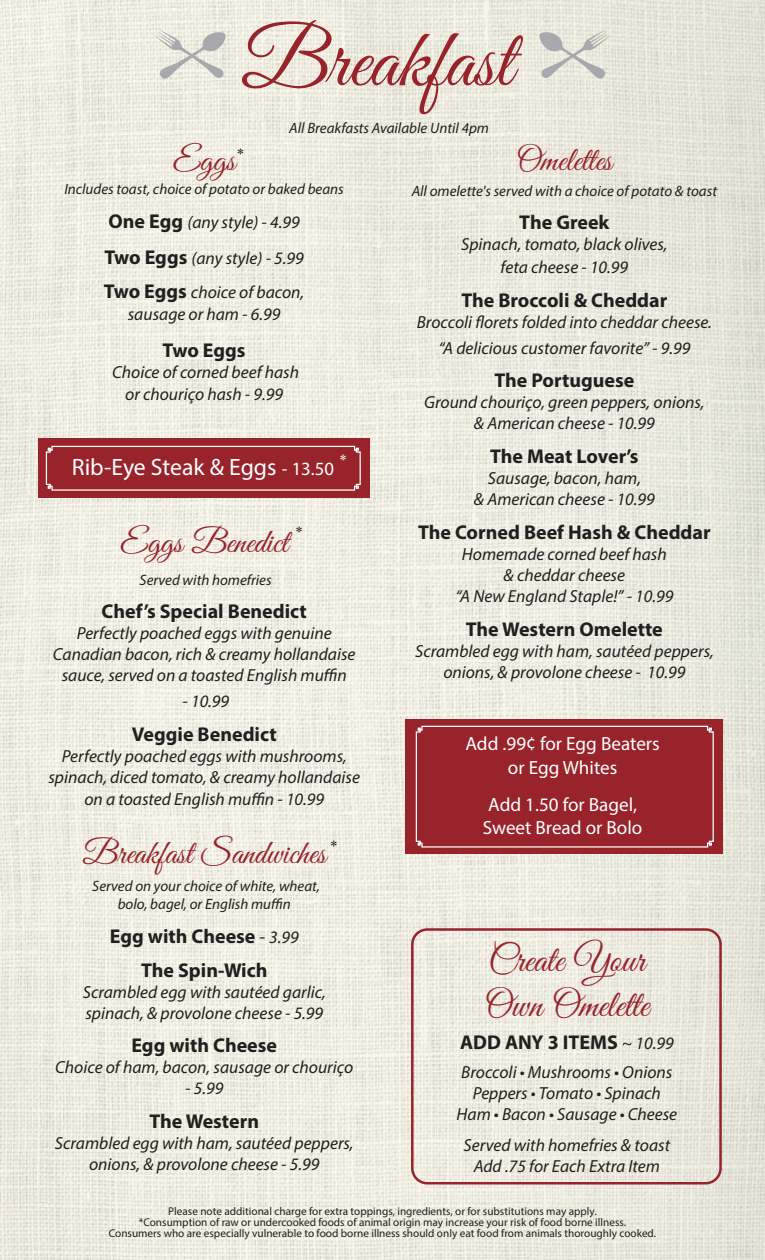
<style>
.page{position:relative;width:765px;height:1260px;background:#fff}
.page>*{position:absolute;margin:0;border:0;box-sizing:border-box;transform-origin:0 0}
.t1{font:83.25px "Great Vibes";color:#98232b}
.t2{font:37.5px/45px "Great Vibes";color:#98232b}
.t3{font:33.75px "Great Vibes";color:#98232b}
.t4{font:23.75px "Myriad Pro";color:#fff}
.t5{font:700 20px "Myriad Pro";color:#231f20}
.t6{font:19.12px/23.5px "Myriad Pro";color:#fff;text-align:center}
.t7{font:italic 17.5px/21px "Myriad Pro";color:#231f20;text-align:center}
.t8{font:italic 15px/18px "Myriad Pro";color:#231f20;text-align:center}
.t9{font:15px "Times New Roman";color:#231f20}
.t10{font:15px "Times New Roman";color:#fff}
.t11{font:11.25px "Myriad Pro";color:#231f20}
.s1{font-weight:700;font-style:normal;font-size:20px}
.s2{font-size:18.75px}
.s3{font-weight:400;font-size:18.75px}
.s4{font-weight:400;font-style:italic;font-size:17.5px}
</style>
<div class="page">
<img style="left:0;top:0;width:765px;height:1260px">
<svg style="left:153px;top:29px;width:73px;height:52px;background:#dcdbd3"></svg>
<svg style="left:539px;top:29px;width:73px;height:52px;background:#d9d8d0"></svg>
<div style="left:38px;top:438px;width:332px;height:59px;background:#98232b"></div>
<svg style="left:45px;top:445px;width:316px;height:46px"></svg>
<div style="left:406px;top:719px;width:317px;height:134px;background:#98232b"></div>
<svg style="left:415px;top:725px;width:299px;height:123px"></svg>
<div style="left:411px;top:928px;width:311px;height:257px;border:2px solid #98232b;border-radius:15px"></div>
<h1 class="t1" style="left:241px;top:14px;width:273px">Breakfast</h1>
<p class="t8" style="left:289px;top:118px;width:201px">All Breakfasts Available Until 4pm</p>
<p class="t3" style="left:173px;top:141px;width:64px">Eggs</p>
<p class="t8" style="left:64px;top:180px;width:281px">Includes toast, choice of potato or baked beans</p>
<p class="t7" style="left:104px;top:203px;width:201px;line-height:36.2px;text-align:left"><span class="s1">One Egg</span> (any style) - 4.99<br><span class="s1">Two Eggs</span> (any style) - 5.99</p>
<p class="t7" style="left:104px;top:281px;width:202px"><span class="s1">Two Eggs</span> choice of bacon,</p>
<p class="t7" style="left:128px;top:304px;width:154px">sausage or ham - 6.99</p>
<p class="t5" style="left:163px;top:337px;width:84px">Two Eggs</p>
<p class="t7" style="left:112px;top:361px;width:189px">Choice of corned beef hash</p>
<p class="t7" style="left:125px;top:383px;width:159px">or chouriço hash - 9.99</p>
<p class="t3" style="left:516px;top:141px;width:97px">Omelettes</p>
<p class="t8" style="left:412px;top:181px;width:307px">All omelette's served with a choice of potato &amp; toast</p>
<p class="t5" style="left:519px;top:209px;width:92px">The Greek</p>
<p class="t7" style="left:461px;top:234px;width:208px">Spinach, tomato, black olives,</p>
<p class="t7" style="left:501px;top:257px;width:129px">feta cheese - 10.99</p>
<p class="t5" style="left:461px;top:287px;width:208px">The Broccoli &amp; Cheddar</p>
<p class="t7" style="left:417px;top:311px;width:297px">Broccoli florets folded into cheddar cheese.</p>
<p class="t7" style="left:438px;top:337px;width:253px">“A delicious customer favorite” - 9.99</p>
<p class="t5" style="left:494px;top:367px;width:141px">The Portuguese</p>
<p class="t7" style="left:424px;top:392px;width:282px">Ground chouriço, green peppers, onions,</p>
<p class="t7" style="left:474px;top:413px;width:182px">&amp; American cheese - 10.99</p>
<p class="t5" style="left:490px;top:443px;width:150px">The Meat Lover’s</p>
<p class="t7" style="left:488px;top:467px;width:155px">Sausage, bacon, ham,</p>
<p class="t7" style="left:474px;top:488px;width:182px">&amp; American cheese - 10.99</p>
<p class="t5" style="left:418px;top:519px;width:294px">The Corned Beef Hash &amp; Cheddar</p>
<p class="t7" style="left:455px;top:543px;width:220px">Homemade corned beef hash &amp; cheddar cheese<br>“A New England Staple!” - 10.99</p>
<p class="t5" style="left:466px;top:616px;width:198px">The Western Omelette</p>
<p class="t7" style="left:415px;top:640px;width:300px">Scrambled egg with ham, sautéed peppers, onions, &amp; provolone cheese - 10.99</p>
<p class="t9" style="left:237px;top:143px;width:9px">*</p>
<p class="t10" style="left:339px;top:449px;width:9px">*</p>
<p class="t4" style="left:72px;top:452px;width:264px">Rib-Eye Steak &amp; Eggs <span class="s2">- 13.50</span></p>
<p class="t3" style="left:120px;top:523px;width:170px">Eggs Benedict</p>
<p class="t8" style="left:140px;top:570px;width:134px">Served with homefries</p>
<p class="t5" style="left:102px;top:599px;width:207px">Chef’s Special Benedict</p>
<p class="t7" style="left:77px;top:623px;width:256px">Perfectly poached eggs with genuine</p>
<p class="t7" style="left:53px;top:644px;width:304px">Canadian bacon, rich &amp; creamy hollandaise sauce, served on a toasted English muffin</p>
<p class="t7" style="left:183px;top:690px;width:48px">- 10.99</p>
<p class="t5" style="left:132px;top:721px;width:147px">Veggie Benedict</p>
<p class="t7" style="left:48px;top:745px;width:313px;line-height:21.8px">Perfectly poached eggs with mushrooms, spinach, diced tomato, &amp; creamy hollandaise on a toasted English muffin - 10.99</p>
<p class="t3" style="left:82px;top:834px;width:245px">Breakfast Sandwiches</p>
<p class="t8" style="left:92px;top:877px;width:229px">Served on your choice of white, wheat, bolo, bagel, or English muffin</p>
<p class="t5" style="left:110px;top:923px;width:190px">Egg with Cheese <span class="s3">-</span> <span class="s4">3.99</span></p>
<p class="t5" style="left:141px;top:957px;width:128px">The Spin-Wich</p>
<p class="t7" style="left:83px;top:981px;width:244px">Scrambled egg with sautéed garlic,</p>
<p class="t7" style="left:85px;top:1002px;width:239px">spinach, &amp; provolone cheese - 5.99</p>
<p class="t5" style="left:131px;top:1033px;width:147px">Egg with Cheese</p>
<p class="t7" style="left:55px;top:1057px;width:299px">Choice of ham, bacon, sausage or chouriço</p>
<p class="t7" style="left:185px;top:1078px;width:40px">- 5.99</p>
<p class="t5" style="left:149px;top:1108px;width:111px">The Western</p>
<p class="t7" style="left:55px;top:1132px;width:300px">Scrambled egg with ham, sautéed peppers, onions, &amp; provolone cheese - 5.99</p>
<p class="t9" style="left:296px;top:521px;width:9px">*</p>
<p class="t6" style="left:465px;top:732px;width:196px">Add .99¢ for Egg Beaters or Egg Whites</p>
<p class="t6" style="left:488px;top:792px;width:150px">Add 1.50 for Bagel,</p>
<p class="t6" style="left:483px;top:815px;width:161px">Sweet Bread or Bolo</p>
<p class="t9" style="left:330px;top:836px;width:9px">*</p>
<p class="t2" style="left:485px;top:940px;width:166px">Create Your<br>Own Omelette</p>
<p class="t5" style="left:460px;top:1030px;width:215px">ADD ANY 3 ITEMS <span class="s4">~ 10.99</span></p>
<p class="t7" style="left:461px;top:1061px;width:213px">Broccoli • Mushrooms • Onions</p>
<p class="t7" style="left:473px;top:1082px;width:190px">Peppers • Tomato • Spinach</p>
<p class="t7" style="left:457px;top:1103px;width:222px">Ham • Bacon • Sausage • Cheese</p>
<p class="t7" style="left:464px;top:1134px;width:208px">Served with homefries &amp; toast</p>
<p class="t7" style="left:474px;top:1155px;width:188px">Add .75 for Each Extra Item</p>
<p class="t11" style="left:168px;top:1204px;width:430px">Please note additional charge for extra toppings, ingredients, or for substitutions may apply.</p>
<p class="t11" style="left:139px;top:1215px;width:489px">*Consumption of raw or undercooked foods of animal origin may increase your risk of food borne illness.</p>
<p class="t11" style="left:109px;top:1226px;width:549px">Consumers who are especially vulnerable to food borne illness should only eat food from animals thoroughly cooked.</p>
</div>
